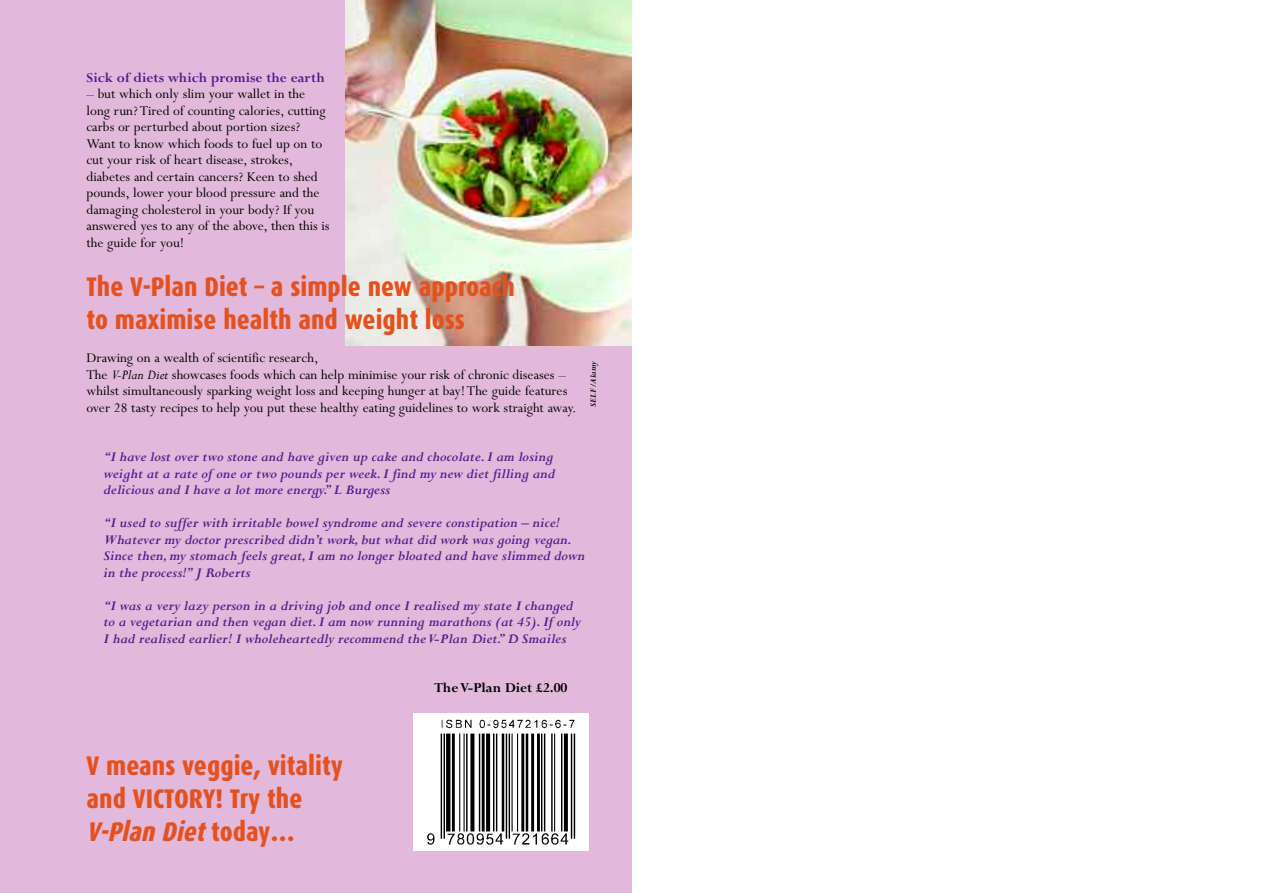
<style>
.page{position:relative;width:1263px;height:893px;background:#fff}
.page>*{position:absolute;margin:0;border:0;box-sizing:border-box;transform-origin:0 0}
.t1{font:800 27px/33px "Dax Condensed";color:#e4511f}
.t2{font:15px/16.5px "Perpetua";color:#000}
.t3{font:italic 700 15px/16.5px "Perpetua";color:#541e8b}
.t4{font:700 15px "Perpetua";color:#541e8b}
.t5{font:700 15px "Perpetua";color:#000}
.t6{font:italic 700 9px "Perpetua";color:#000}
.s1{font-style:italic}
</style>
<div class="page">
<div style="left:0;top:0;width:631px;height:893px;background:#e2b9db"></div>
<div style="left:413px;top:713px;width:176px;height:137px;background:#fff"></div>
<img style="left:427px;top:719px;width:149px;height:126px">
<img style="left:345px;top:0;width:286px;height:346px">
<p class="t4" style="left:87px;top:72px;width:240px">Sick of diets which promise the earth</p>
<p class="t2" style="left:87px;top:87px;width:245px">– but which only slim your wallet in the long run? Tired of counting calories, cutting carbs or perturbed about portion sizes?<br>Want to know which foods to fuel up on to cut your risk of heart disease, strokes, diabetes and certain cancers? Keen to shed pounds, lower your blood pressure and the damaging cholesterol in your body? If you answered yes to any of the above, then this is the guide for you!</p>
<h1 class="t1" style="left:87px;top:272px;width:430px">The V-Plan Diet – a simple new approach to maximise health and weight loss</h1>
<p class="t2" style="left:87px;top:351px;width:491px">Drawing on a wealth of scientific research,<br>The <span class="s1">V-Plan Diet</span> showcases foods which can help minimise your risk of chronic diseases – whilst simultaneously sparking weight loss and keeping hunger at bay! The guide features over 28 tasty recipes to help you put these healthy eating guidelines to work straight away.</p>
<p class="t6" style="left:590px;top:407px;width:47px;rotate:-90deg">SELF/Alamy</p>
<p class="t3" style="left:104px;top:450px;width:453px">“I have lost over two stone and have given up cake and chocolate. I am losing weight at a rate of one or two pounds per week. I find my new diet filling and delicious and I have a lot more energy.” L Burgess</p>
<p class="t3" style="left:104px;top:516px;width:483px">“I used to suffer with irritable bowel syndrome and severe constipation – nice!<br>Whatever my doctor prescribed didn’t work, but what did work was going vegan.<br>Since then, my stomach feels great, I am no longer bloated and have slimmed down in the process!” J Roberts</p>
<p class="t3" style="left:104px;top:599px;width:479px">“I was a very lazy person in a driving job and once I realised my state I changed to a vegetarian and then vegan diet. I am now running marathons (at 45). If only<br>I had realised earlier! I wholeheartedly recommend the V-Plan Diet.” D Smailes</p>
<h1 class="t1" style="left:87px;top:751px;width:258px">V means veggie, vitality and VICTORY! Try the<br><span class="s1">V-Plan Diet</span> t o d a y …</h1>
<p class="t5" style="left:434px;top:682px;width:134px">The V-Plan Diet £2.00</p>
</div>
